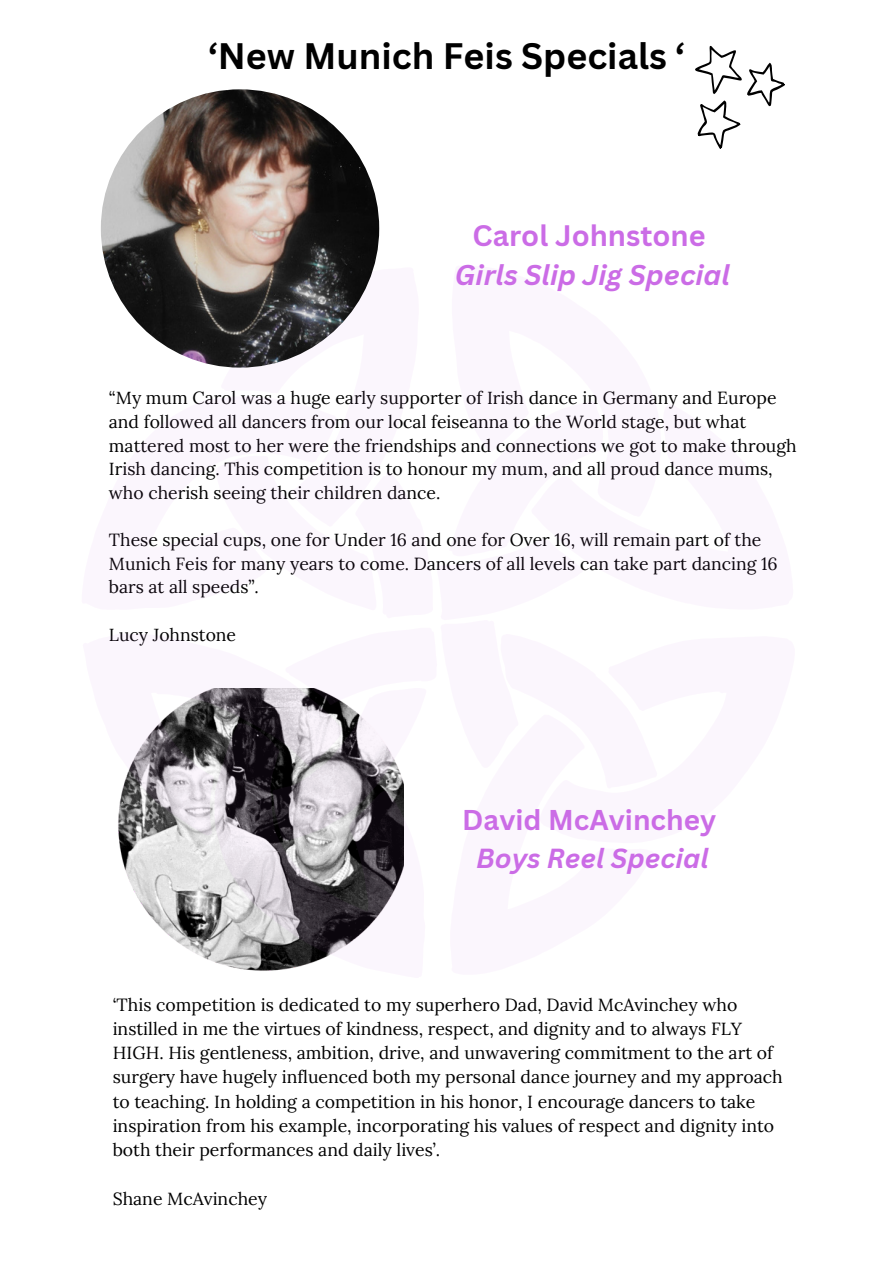
<style>
.page{position:relative;width:894px;height:1264px;background:#fff}
.page>*{position:absolute;margin:0;border:0;box-sizing:border-box;transform-origin:0 0}
.t1{font:700 35.85px "Canva Sans";color:#000}
.t2{font:700 28.8px "Canva Sans";color:#cb6ce6}
.t3{font:700 27.9px "Canva Sans";color:#cb6ce6}
.t4{font:italic 700 27.75px "Canva Sans";color:#cb6ce6}
.t5{font:italic 700 26.85px "Canva Sans";color:#cb6ce6}
.t6{font:17.55px/23.7px "Lora";color:#000}
</style>
<div class="page">
<img style="left:118px;top:835px;width:96px;height:127px">
<svg style="left:695px;top:45px;width:90px;height:104px"></svg>
<svg style="left:221px;top:267px;width:153px;height:101px;fill:#fbf6fd"></svg>
<svg style="left:118px;top:688px;width:97px;height:147px"></svg>
<svg style="left:214px;top:722px;width:190px;height:249px"></svg>
<svg style="left:215px;top:688px;width:189px;height:152px"></svg>
<img style="left:101px;top:89px;width:278px;height:278px;border-radius:50%">
<h1 class="t1" style="left:208px;top:30px;width:478px">‘New Munich Feis Specials ‘</h1>
<h2 class="t2" style="left:472px;top:216px;width:234px">Carol Johnstone</h2>
<h3 class="t4" style="left:455px;top:255px;width:276px">Girls Slip Jig Special</h3>
<p class="t6" style="left:109px;top:386px;width:689px">“My mum Carol was a huge early supporter of Irish dance in Germany and Europe and followed all dancers from our local feiseanna to the World stage, but what mattered most to her were the friendships and connections we got to make through Irish dancing. This competition is to honour my mum, and all proud dance mums, who cherish seeing their children dance.</p>
<p class="t6" style="left:109px;top:528px;width:670px">These special cups, one for Under 16 and one for Over 16, will remain part of the<br>Munich Feis for many years to come. Dancers of all levels can take part dancing 16 bars at all speeds”.</p>
<p class="t6" style="left:109px;top:622px;width:129px">Lucy Johnstone</p>
<h3 class="t3" style="left:462px;top:800px;width:255px">David McAvinchey</h3>
<h3 class="t5" style="left:476px;top:839px;width:234px">Boys Reel Special</h3>
<p class="t6" style="left:113px;top:992px;width:671px;line-height:24.2px">‘This competition is dedicated to my superhero Dad, David McAvinchey who instilled in me the virtues of kindness, respect, and dignity and to always FLY HIGH. His gentleness, ambition, drive, and unwavering commitment to the art of surgery have hugely influenced both my personal dance journey and my approach to teaching. In holding a competition in his honor, I encourage dancers to take inspiration from his example, incorporating his values of respect and dignity into both their performances and daily lives’.</p>
<p class="t6" style="left:113px;top:1186px;width:156px">Shane McAvinchey</p>
</div>
